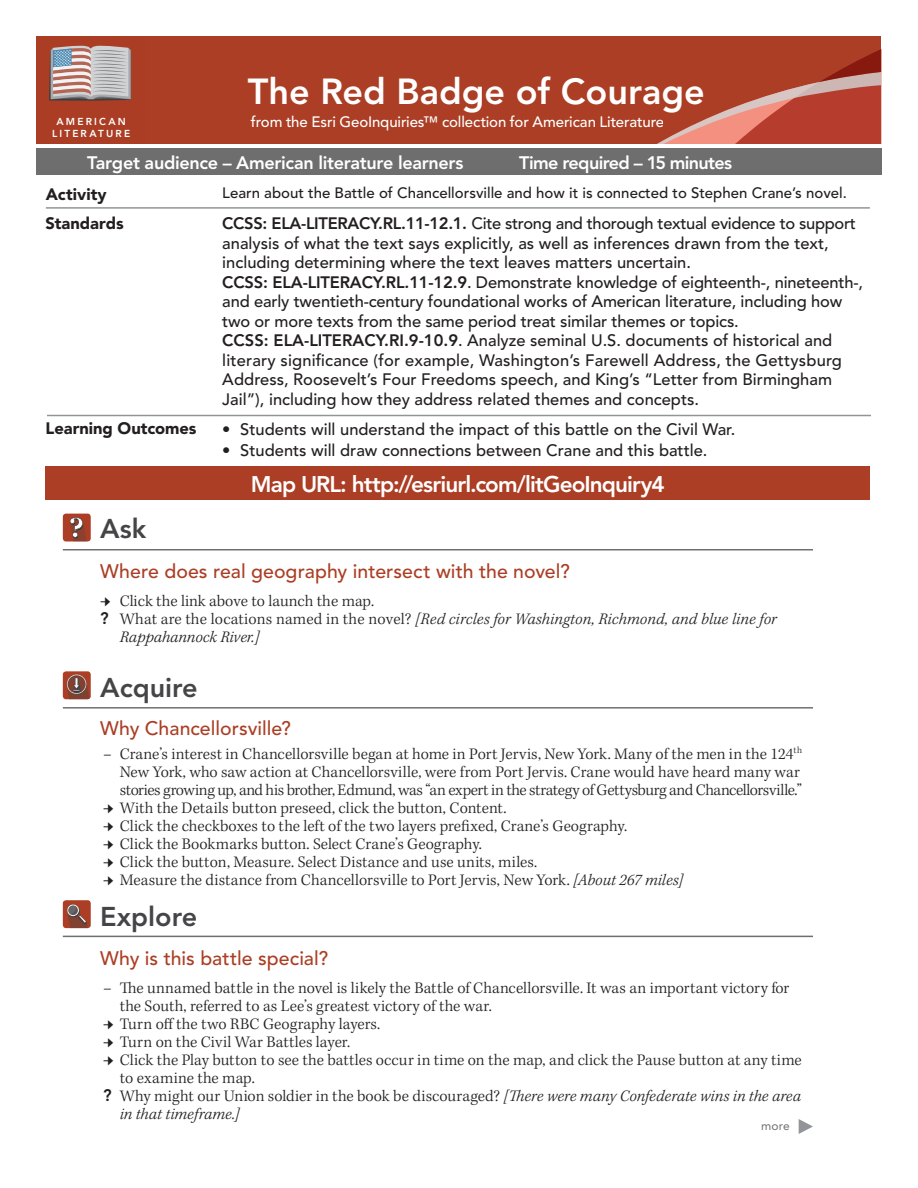
<style>
.page{position:relative;width:918px;height:1188px;background:#fff}
.page>*{position:absolute;margin:0;border:0;box-sizing:border-box;transform-origin:0 0}
.Header_white{font:800 36px "Avenir LT Std";color:#fff}
.Content_Head{font:800 27px "Avenir LT Std";color:#454548}
.Avenir_pp{font:800 22.5px "Avenir LT Std";letter-spacing:-.04em;color:#fff}
.Content_Subhead{font:500 19.5px "Avenir LT Std";letter-spacing:.005em;color:#ab3e24}
.Content_Head-2{font:800 18px "Avenir LT Std";letter-spacing:-.015em;color:#fff}
.Avenir_pp-2{font:800 18px "Avenir LT Std";letter-spacing:-.035em;color:#fff}
.t1{font:300 16.5px/18px "Kepler Std";color:#231f20}
.Avenir_pp-3{font:500 16.5px/19.5px "Avenir LT Std";color:#231f20}
.t2{font:italic 300 16.5px/18px "Kepler Std";letter-spacing:.005em;color:#231f20}
.Avenir_pp-4{font:900 16.5px "Avenir LT Std";color:#231f20}
.Avenir_pp-5{font:500 15px "Avenir LT Std";color:#231f20}
.Content_Head-3{font:500 15px "Avenir LT Std";letter-spacing:-.01em;color:#fff}
.Kepler_bullet_pp{font:12px "Avenir LT Std";color:#6d6f70}
.t3{font:800 10.05px/12px "Avenir LT Std";letter-spacing:.22em;color:#fff;text-align:center}
.s1{font-weight:800}
.s2{font-family:"Avenir LT Std";font-weight:800;font-style:normal}
.s3{font-style:normal}
.s4{font-style:italic}
</style>
<div class="page">
<div style="left:36px;top:148px;width:845px;height:28px;background:#6e6e6e"></div>
<div style="left:37px;top:36px;width:844px;height:108px;background:#ab3e24"></div>
<div style="left:46px;top:466px;width:824px;height:34px;background:#ab3e24"></div>
<svg style="left:657px;top:49px;width:224px;height:95px"></svg>
<hr style="left:46px;top:207px;width:824px;height:2px;background:#929497">
<hr style="left:47px;top:415px;width:824px;height:1px;background:#929497">
<svg style="left:49px;top:46px;width:82px;height:55px;background:#b7acac"></svg>
<hr style="left:63px;top:707px;width:750px;height:2px;background:#6d6f70">
<hr style="left:63px;top:936px;width:750px;height:1px;background:#6d6f70">
<hr style="left:63px;top:549px;width:750px;height:1px;background:#6d6f70">
<svg style="left:799px;top:1119px;width:14px;height:15px"></svg>
<div style="left:63px;top:514px;width:28px;height:27px;background:#ab3e24;border-radius:3px"></div>
<div style="left:63px;top:671px;width:28px;height:28px;background:#ab3e24;border-radius:3px"></div>
<div style="left:63px;top:900px;width:28px;height:28px;background:#ab3e24;border-radius:3px"></div>
<svg style="left:70px;top:517px;width:17px;height:24px"></svg>
<svg style="left:67px;top:674px;width:23px;height:25px"></svg>
<svg style="left:67px;top:904px;width:21px;height:24px"></svg>
<p class="Header_white" style="left:248px;top:70px;width:459px">The Red Badge of Courage</p>
<p class="Content_Head-3" style="left:251px;top:113px;width:415px">from the Esri GeoInquiries™ collection for American Literature</p>
<p class="Avenir_pp-2" style="left:519px;top:152px;width:214px">Time required – 15 minutes</p>
<p class="t3" style="left:52px;top:115px;width:80px">AMERICAN<br>LITERATURE</p>
<p class="Content_Head-2" style="left:87px;top:152px;width:378px">Target audience – American literature learners</p>
<p class="Avenir_pp-4" style="left:46px;top:184px;width:62px">Activity</p>
<p class="Avenir_pp-4" style="left:46px;top:214px;width:80px">Standards</p>
<p class="Avenir_pp-4" style="left:46px;top:418px;width:152px">Learning Outcomes</p>
<p class="Content_Head" style="left:100px;top:513px;width:47px">Ask</p>
<p class="Avenir_pp-5" style="left:222px;top:184px;width:626px">Learn about the Battle of Chancellorsville and how it is connected to Stephen Crane’s novel.</p>
<p class="Avenir_pp-3" style="left:222px;top:214px;width:635px"><span class="s1">CCSS: ELA-LITERACY.RL.11-12.1.</span> Cite strong and thorough textual evidence to support analysis of what the text says explicitly, as well as inferences drawn from the text, including determining where the text leaves matters uncertain.</p>
<p class="Avenir_pp-3" style="left:222px;top:273px;width:642px"><span class="s1">CCSS: ELA-LITERACY.RL.11-12.9</span>. Demonstrate knowledge of eighteenth-, nineteenth-, and early twentieth-century foundational works of American literature, including how two or more texts from the same period treat similar themes or topics.</p>
<p class="Avenir_pp-3" style="left:222px;top:331px;width:621px"><span class="s1">CCSS: ELA-LITERACY.RI.9-10.9</span>. Analyze seminal U.S. documents of historical and literary significance (for example, Washington’s Farewell Address, the Gettysburg Address, Roosevelt’s Four Freedoms speech, and King’s “Letter from Birmingham Jail”), including how they address related themes and concepts.</p>
<p class="Avenir_pp-3" style="left:222px;top:420px;width:515px">• Students will understand the impact of this battle on the Civil War.</p>
<p class="Avenir_pp-3" style="left:222px;top:441px;width:487px">• Students will draw connections between Crane and this battle.</p>
<p class="Avenir_pp" style="left:251px;top:471px;width:415px">Map URL: http://esriurl.com/litGeoInquiry4</p>
<p class="Content_Subhead" style="left:100px;top:560px;width:471px">Where does real geography intersect with the novel?</p>
<p class="t1" style="left:120px;top:593px;width:256px">Click the link above to launch the map.</p>
<p class="t2" style="left:120px;top:611px;width:659px;text-indent:-20px"><span class="s2">?</span> <span class="s3">What are the locations named in the novel?</span> [Red circles for Washington, Richmond, and blue line for<br>Rappahannock River.]</p>
<p class="Content_Head" style="left:100px;top:671px;width:99px">Acquire</p>
<p class="Content_Subhead" style="left:100px;top:717px;width:192px">Why Chancellorsville?</p>
<p class="t1" style="left:120px;top:745px;width:684px;text-indent:-16px">– Crane’s interest in Chancellorsville began at home in Port Jervis, New York. Many of the men in the 124<sup>th<br></sup>New York, who saw action at Chancellorsville, were from Port Jervis. Crane would have heard many war stories growing up, and his brother, Edmund, was “an expert in the strategy of Gettysburg and Chancellorsville.”</p>
<p class="t1" style="left:120px;top:799px;width:388px">With the Details button preseed, click the button, Content.</p>
<p class="t1" style="left:120px;top:817px;width:509px">Click the checkboxes to the left of the two layers prefixed, Crane’s Geography.</p>
<p class="t1" style="left:120px;top:835px;width:364px">Click the Bookmarks button. Select Crane’s Geography.</p>
<p class="t1" style="left:120px;top:853px;width:419px">Click the button, Measure. Select Distance and use units, miles.</p>
<p class="t1" style="left:120px;top:871px;width:565px">Measure the distance from Chancellorsville to Port Jervis, New York. <span class="s4">[About 267 miles]</span></p>
<p class="Content_Head" style="left:100px;top:901px;width:99px">Explore</p>
<p class="Content_Subhead" style="left:100px;top:947px;width:229px">Why is this battle special?</p>
<p class="t1" style="left:120px;top:979px;width:671px;text-indent:-16px">– The unnamed battle in the novel is likely the Battle of Chancellorsville. It was an important victory for the South, referred to as Lee’s greatest victory of the war.</p>
<p class="t1" style="left:120px;top:1015px;width:262px">Turn off the two RBC Geography layers.</p>
<p class="t1" style="left:120px;top:1033px;width:232px">Turn on the Civil War Battles layer.</p>
<p class="t1" style="left:120px;top:1051px;width:684px">Click the Play button to see the battles occur in time on the map, and click the Pause button at any time to examine the map.</p>
<p class="t2" style="left:120px;top:1087px;width:683px;text-indent:-16px"><span class="s2">?</span> <span class="s3">Why might our Union soldier in the book be discouraged?</span> [There were many Confederate wins in the area in that timeframe.]</p>
<p class="Kepler_bullet_pp" style="left:761px;top:1118px;width:30px">more</p>
</div>
